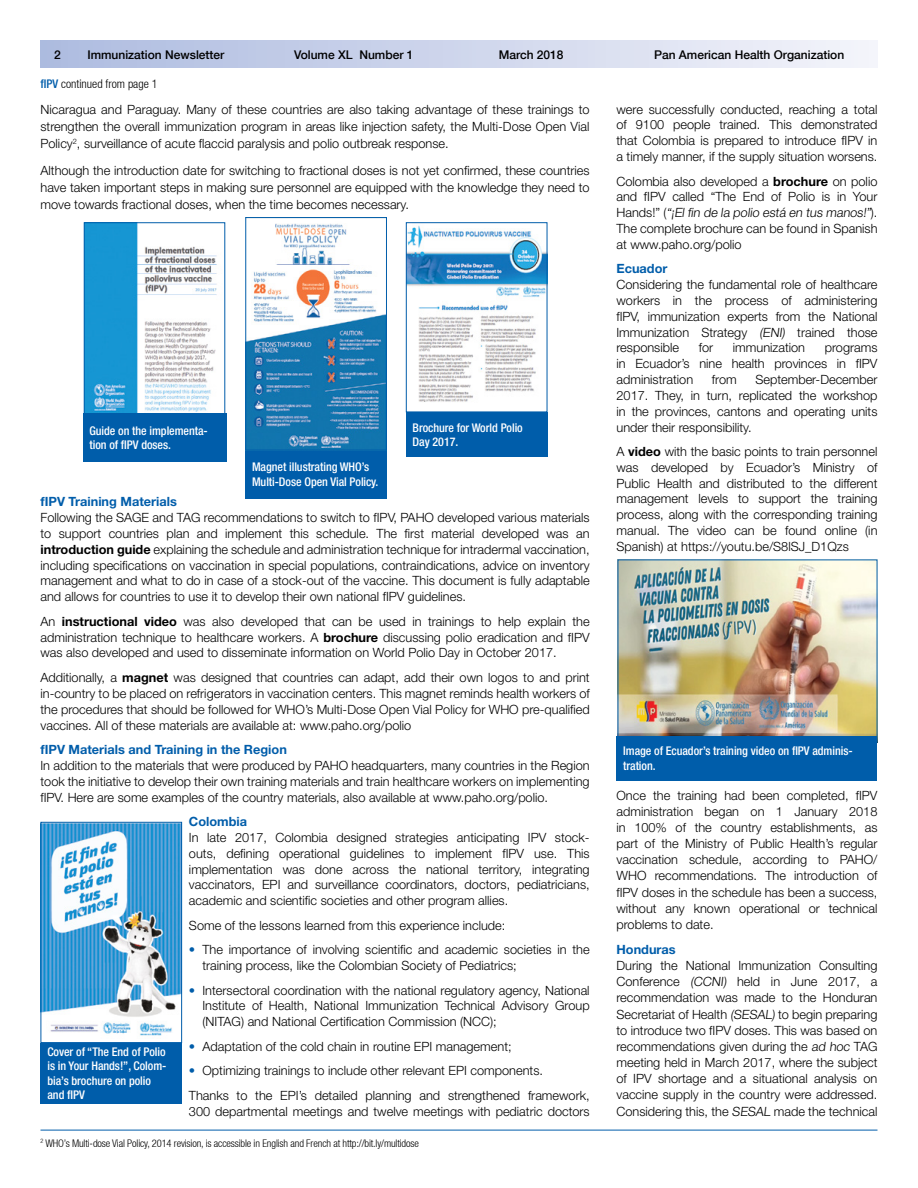
<style>
.page{position:relative;width:918px;height:1188px;background:#fff}
.page>*{position:absolute;margin:0;border:0;box-sizing:border-box;transform-origin:0 0}
.t1{font:300 12.75px/15.8px "Helvetica Neue";color:#000;text-align:justify}
.t2{font:700 12.75px "Helvetica Neue";color:#005daa}
.t3{font:500 condensed 12px/14.2px "Helvetica Neue";letter-spacing:-.005em;color:#fff}
.t4{font:500 12px "Helvetica Neue";color:#000}
.t5{font:300 condensed 12px "Helvetica Neue LT";color:#000}
.t6{font:300 condensed 10.5px "Helvetica Neue LT";letter-spacing:-.01em;color:#000}
.s1{font-family:"Helvetica Neue";font-weight:500;color:#005daa}
.s2{font-weight:700}
.s3{color:#005daa}
</style>
<div class="page">
<div style="left:40px;top:40px;width:838px;height:28px;background:linear-gradient(to right,#acbadf,#f3f4fa)"></div>
<div style="left:245px;top:450px;width:142px;height:48px;background:#005daa"></div>
<img style="left:247px;top:223px;width:138px;height:225px">
<div style="left:245px;top:217px;width:142px;height:233px;border:1px solid #005daa"></div>
<div style="left:406px;top:412px;width:141px;height:45px;background:#005daa"></div>
<img style="left:408px;top:225px;width:137px;height:177px">
<div style="left:406px;top:222px;width:141px;height:190px;border:1px solid #005daa"></div>
<div style="left:41px;top:1043px;width:141px;height:61px;background:#005daa"></div>
<img style="left:43px;top:824px;width:137px;height:212px">
<div style="left:41px;top:822px;width:141px;height:221px;border:1px solid #005daa"></div>
<img style="left:86px;top:224px;width:137px;height:190px">
<div style="left:84px;top:222px;width:141px;height:212px;border:1px solid #005daa"></div>
<div style="left:83px;top:414px;width:143px;height:48px;background:#005daa"></div>
<img style="left:620px;top:561px;width:256px;height:175px">
<div style="left:616px;top:736px;width:262px;height:45px;background:#005daa"></div>
<hr style="left:40px;top:1130px;width:838px;height:1px;background:#005daa">
<p class="t4" style="left:54px;top:45px;width:8px">2</p>
<p class="t4" style="left:87px;top:45px;width:139px">Immunization Newsletter</p>
<p class="t4" style="left:294px;top:45px;width:121px">Volume XL Number 1</p>
<p class="t4" style="left:499px;top:45px;width:66px">March 2018</p>
<p class="t4" style="left:654px;top:45px;width:192px">Pan American Health Organization</p>
<p class="t5" style="left:40px;top:77px;width:119px"><span class="s1">fIPV</span> continued from page 1</p>
<p class="t1" style="left:40px;top:100px;width:551px;line-height:17.4px">Nicaragua and Paraguay. Many of these countries are also taking advantage of these trainings to strengthen the overall immunization program in areas like injection safety, the Multi-Dose Open Vial Policy<sup>2</sup>, surveillance of acute flaccid paralysis and polio outbreak response.</p>
<p class="t1" style="left:41px;top:161px;width:551px;line-height:17.4px">Although the introduction date for switching to fractional doses is not yet confirmed, these countries have taken important steps in making sure personnel are equipped with the knowledge they need to move towards fractional doses, when the time becomes necessary.</p>
<p class="t3" style="left:89px;top:423px;width:120px">Guide on the implementa&shy;tion of fIPV doses.</p>
<p class="t3" style="left:252px;top:460px;width:128px">Magnet illustrating WHO’s<br>Multi-Dose Open Vial Policy.</p>
<p class="t3" style="left:413px;top:420px;width:112px">Brochure for World Polio<br>Day 2017.</p>
<p class="t2" style="left:40px;top:494px;width:138px">fIPV Training Materials</p>
<p class="t1" style="left:40px;top:509px;width:551px">Following the SAGE and TAG recommendations to switch to fIPV, PAHO developed various materials to support countries plan and implement this schedule. The first material developed was an <span class="s2">introduction guide</span> explaining the schedule and administration technique for intradermal vaccination, including specifications on vaccination in special populations, contraindications, advice on inventory management and what to do in case of a stock-out of the vaccine. This document is fully adaptable and allows for countries to use it to develop their own national fIPV guidelines.</p>
<p class="t1" style="left:40px;top:613px;width:551px">An <span class="s2">instructional video</span> was also developed that can be used in trainings to help explain the administration technique to healthcare workers. A <span class="s2">brochure</span> discussing polio eradication and fIPV was also developed and used to disseminate information on World Polio Day in October 2017.</p>
<p class="t1" style="left:40px;top:669px;width:551px">Additionally, a <span class="s2">magnet</span> was designed that countries can adapt, add their own logos to and print in-country to be placed on refrigerators in vaccination centers. This magnet reminds health workers of the procedures that should be followed for WHO’s Multi-Dose Open Vial Policy for WHO pre-qualified vaccines. All of these materials are available at: www.paho.org/polio</p>
<p class="t2" style="left:40px;top:742px;width:248px">fIPV Materials and Training in the Region</p>
<p class="t1" style="left:40px;top:757px;width:551px">In addition to the materials that were produced by PAHO headquarters, many countries in the Region took the initiative to develop their own training materials and train healthcare workers on implementing fIPV. Here are some examples of the country materials, also available at www.paho.org/polio.</p>
<p class="t2" style="left:189px;top:814px;width:60px">Colombia</p>
<p class="t1" style="left:189px;top:829px;width:402px">In late 2017, Colombia designed strategies anticipating IPV stock&shy;outs, defining operational guidelines to implement fIPV use. This implementation was done across the national territory, integrating vaccinators, EPI and surveillance coordinators, doctors, pediatricians, academic and scientific societies and other program allies.</p>
<p class="t1" style="left:189px;top:917px;width:318px">Some of the lessons learned from this experience include:</p>
<p class="t1" style="left:203px;top:942px;width:389px;text-indent:-14px"><span class="s3">•</span> The importance of involving scientific and academic societies in the training process, like the Colombian Society of Pediatrics;</p>
<p class="t1" style="left:203px;top:982px;width:389px;text-indent:-14px"><span class="s3">•</span> Intersectoral coordination with the national regulatory agency, National Institute of Health, National Immunization Technical Advisory Group (NITAG) and National Certification Commission (NCC);</p>
<p class="t1" style="left:189px;top:1038px;width:324px"><span class="s3">•</span> Adaptation of the cold chain in routine EPI management;</p>
<p class="t1" style="left:189px;top:1058px;width:402px;line-height:24.5px"><span class="s3">•</span> Optimizing trainings to include other relevant EPI components.<br>Thanks to the EPI’s detailed planning and strengthened framework,</p>
<p class="t1" style="left:189px;top:1103px;width:402px">300 departmental meetings and twelve meetings with pediatric doctors</p>
<p class="t3" style="left:47px;top:1045px;width:120px">Cover of “The End of Polio is in Your Hands!”, Colom&shy;bia’s brochure on polio and fIPV</p>
<p class="t6" style="left:40px;top:1137px;width:380px"><sup>2</sup> WHO’s Multi-dose Vial Policy, 2014 revision, is accessible in English and French at http://bit.ly/multidose</p>
<p class="t1" style="left:616px;top:101px;width:263px">were successfully conducted, reaching a total of 9100 people trained. This demonstrated that Colombia is prepared to introduce fIPV in a timely manner, if the supply situation worsens.</p>
<p class="t1" style="left:616px;top:173px;width:263px">Colombia also developed a <span class="s2">brochure</span> on polio and fIPV called “The End of Polio is in Your H a n d s ! ” ( “¡El fin de la polio está en tus manos!”) .<br>The complete brochure can be found in Spanish at www.paho.org/polio</p>
<p class="t2" style="left:616px;top:261px;width:52px">Ecuador</p>
<p class="t1" style="left:616px;top:276px;width:263px">Considering the fundamental role of healthcare workers in the process of administering fIPV, immunization experts from the National Immunization Strategy (ENI) trained those responsible</p>
<p class="t1" style="left:699px;top:340px;width:16px">for</p>
<p class="t1" style="left:733px;top:340px;width:74px">immunization</p>
<p class="t1" style="left:617px;top:340px;width:263px;text-indent:208px">programs in Ecuador’s nine health provinces in fIPV administration</p>
<p class="t1" style="left:617px;top:371px;width:263px;text-indent:139px">September-December 2017. They, in turn, replicated the workshop in the provinces, cantons and operating units under their responsibility.</p>
<p class="t1" style="left:617px;top:443px;width:263px">A <span class="s2">video</span> with the basic points to train personnel was developed by Ecuador’s Ministry of Public Health and distributed to the different management levels to support the training process, along with the corresponding training manual. The video can be found online (in Spanish) at https://youtu.be/S8lSJ_D1Qzs</p>
<p class="t1" style="left:712px;top:371px;width:26px">from</p>
<p class="t3" style="left:623px;top:744px;width:231px">Image of Ecuador’s training video on fIPV adminis&shy;tration.</p>
<p class="t1" style="left:616px;top:787px;width:263px;line-height:16.2px">Once the training had been completed, fIPV administration began on 1 January 2018 in 100% of the country establishments, as part of the Ministry of Public Health’s regular vaccination schedule, according to PAHO/ WHO recommendations. The introduction of fIPV doses in the schedule has been a success, without any known operational or technical problems to date.</p>
<p class="t2" style="left:616px;top:941px;width:61px">Honduras</p>
<p class="t1" style="left:616px;top:957px;width:263px;line-height:16.2px">During the National Immunization Consulting Conference (CCNI) held in June 2017, a recommendation was made to the Honduran Secretariat of Health (SESAL) to begin preparing to introduce two fIPV doses. This was based on recommendations given during the ad hoc TAG meeting held in March 2017, where the subject of IPV shortage and a situational analysis on vaccine supply in the country were addressed.<br>Considering this, the SESAL made the technical</p>
</div>
